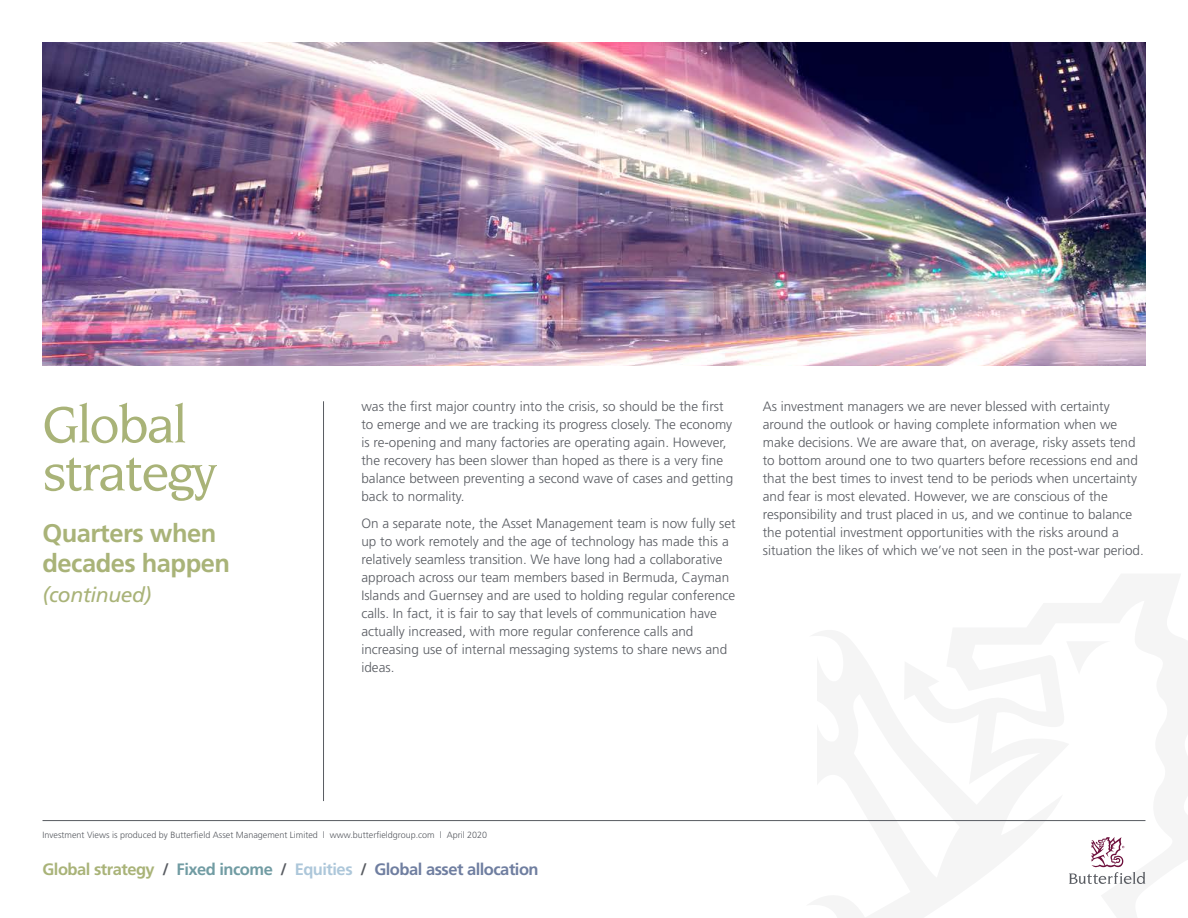
<style>
.page{position:relative;width:1188px;height:918px;background:#fff}
.page>*{position:absolute;margin:0;border:0;box-sizing:border-box;transform-origin:0 0}
.t1{font:500 54px/48px "Novarese IT Cby BT";letter-spacing:-.03em;color:#a9b378}
.t2{font:700 25.5px/30px "Frutiger";letter-spacing:-.02em;color:#a9b378}
.t3{font:italic 21px "Frutiger";letter-spacing:-.02em;color:#a9b378}
.t4{font:700 16.5px "Frutiger";letter-spacing:-.03em;color:#6f7ea0}
.t5{font:300 13.5px/18px "Frutiger";color:#585b61}
.t6{font:300 9px "Frutiger";color:#585b61}
.s1{color:#a9b378}
.s2{color:#585b61}
.s3{color:#719ca3}
.s4{color:#adc7da}
</style>
<div class="page">
<hr style="left:323px;top:401px;width:1px;height:400px;background:#585b61">
<hr style="left:43px;top:820px;width:1102px;height:1px;background:#585b61">
<svg style="left:1069px;top:837px;width:76px;height:47px"></svg>
<img style="left:43px;top:43px;width:1102px;height:323px">
<h1 class="t1" style="left:43px;top:400px;width:176px">Global strategy</h1>
<h2 class="t2" style="left:43px;top:519px;width:189px">Quarters when decades happen</h2>
<h3 class="t3" style="left:43px;top:583px;width:110px">(continued)</h3>
<p class="t5" style="left:361px;top:398px;width:373px">was the first major country into the crisis, so should be the first to emerge and we are tracking its progress closely. The economy is re-opening and many factories are operating again. However, the recovery has been slower than hoped as there is a very fine balance between preventing a second wave of cases and getting back to normality.</p>
<p class="t5" style="left:361px;top:515px;width:376px">On a separate note, the Asset Management team is now fully set up to work remotely and the age of technology has made this a relatively seamless transition. We have long had a collaborative approach across our team members based in Bermuda, Cayman Islands and Guernsey and are used to holding regular conference calls. In fact, it is fair to say that levels of communication have actually increased, with more regular conference calls and increasing use of internal messaging systems to share news and ideas.</p>
<p class="t5" style="left:763px;top:398px;width:383px">As investment managers we are never blessed with certainty around the outlook or having complete information when we make decisions. We are aware that, on average, risky assets tend to bottom around one to two quarters before recessions end and that the best times to invest tend to be periods when uncertainty and fear is most elevated. However, we are conscious of the responsibility and trust placed in us, and we continue to balance the potential investment opportunities with the risks around a situation the likes of which we’ve not seen in the post-war period.</p>
<p class="t6" style="left:43px;top:830px;width:446px">Investment Views is produced by Butterfield Asset Management Limited l www.butterfieldgroup.com l April 2020</p>
<p class="t4" style="left:43px;top:860px;width:498px"><span class="s1">Global strategy</span> <span class="s2">/</span> <span class="s3">Fixed income</span> <span class="s2">/</span> <span class="s4">Equities</span> <span class="s2">/</span> Global asset allocation</p>
</div>
